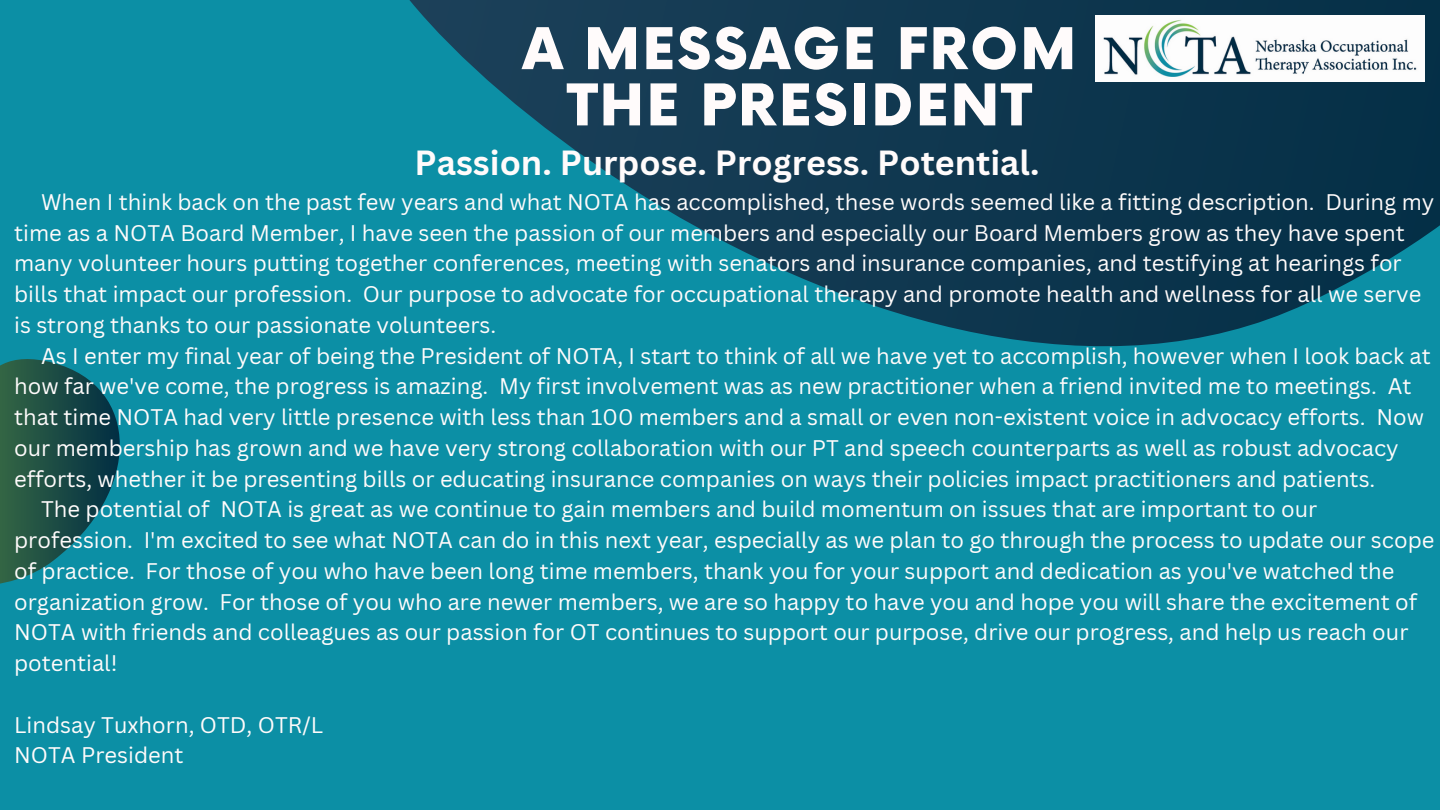
<style>
.page{position:relative;width:1440px;height:810px;background:#0c8fa5}
.page>*{position:absolute;margin:0;border:0;box-sizing:border-box;transform-origin:0 0}
.t1{font:900 56px/56.2px "Now";letter-spacing:.04em;color:#fffbfb;text-align:center}
.t2{font:700 34px "Canva Sans";color:#fffbfb}
.t3{font:22px/30.8px "Canva Sans";color:#fffbfb}
</style>
<div class="page">
<svg style="left:409px;top:0;width:1031px;height:347px;fill:#0c3951"></svg>
<svg style="left:0;top:359px;width:120px;height:225px"></svg>
<img style="left:1096px;top:15px;width:329px;height:66px">
<p class="t1" style="left:523px;top:24px;width:555px">A MESSAGE FROM<br>THE PRESIDENT</p>
<p class="t2" style="left:415px;top:139px;width:626px">Passion. Purpose. Progress. Potential.</p>
<p class="t3" style="left:14px;top:186px;width:1422px;text-indent:27px">When I think back on the past few years and what NOTA has accomplished, these words seemed like a fitting description. During my time as a NOTA Board Member, I have seen the passion of our members and especially our Board Members grow as they have spent many volunteer hours putting together conferences, meeting with senators and insurance companies, and testifying at hearings for bills that impact our profession. Our purpose to advocate for occupational therapy and promote health and wellness for all we serve is strong thanks to our passionate volunteers.</p>
<p class="t3" style="left:14px;top:340px;width:1418px;text-indent:27px">As I enter my final year of being the President of NOTA, I start to think of all we have yet to accomplish, however when I look back at how far we've come, the progress is amazing. My first involvement was as new practitioner when a friend invited me to meetings. At that time NOTA had very little presence with less than 100 members and a small or even non-existent voice in advocacy efforts. Now our membership has grown and we have very strong collaboration with our PT and speech counterparts as well as robust advocacy efforts, whether it be presenting bills or educating insurance companies on ways their policies impact practitioners and patients.</p>
<p class="t3" style="left:14px;top:493px;width:1422px;text-indent:27px">The potential of NOTA is great as we continue to gain members and build momentum on issues that are important to our profession. I'm excited to see what NOTA can do in this next year, especially as we plan to go through the process to update our scope of practice. For those of you who have been long time members, thank you for your support and dedication as you've watched the organization grow. For those of you who are newer members, we are so happy to have you and hope you will share the excitement of NOTA with friends and colleagues as our passion for OT continues to support our purpose, drive our progress, and help us reach our potential!</p>
<p class="t3" style="left:14px;top:709px;width:311px">Lindsay Tuxhorn, OTD, OTR/L</p>
<p class="t3" style="left:14px;top:739px;width:171px">NOTA President</p>
</div>
